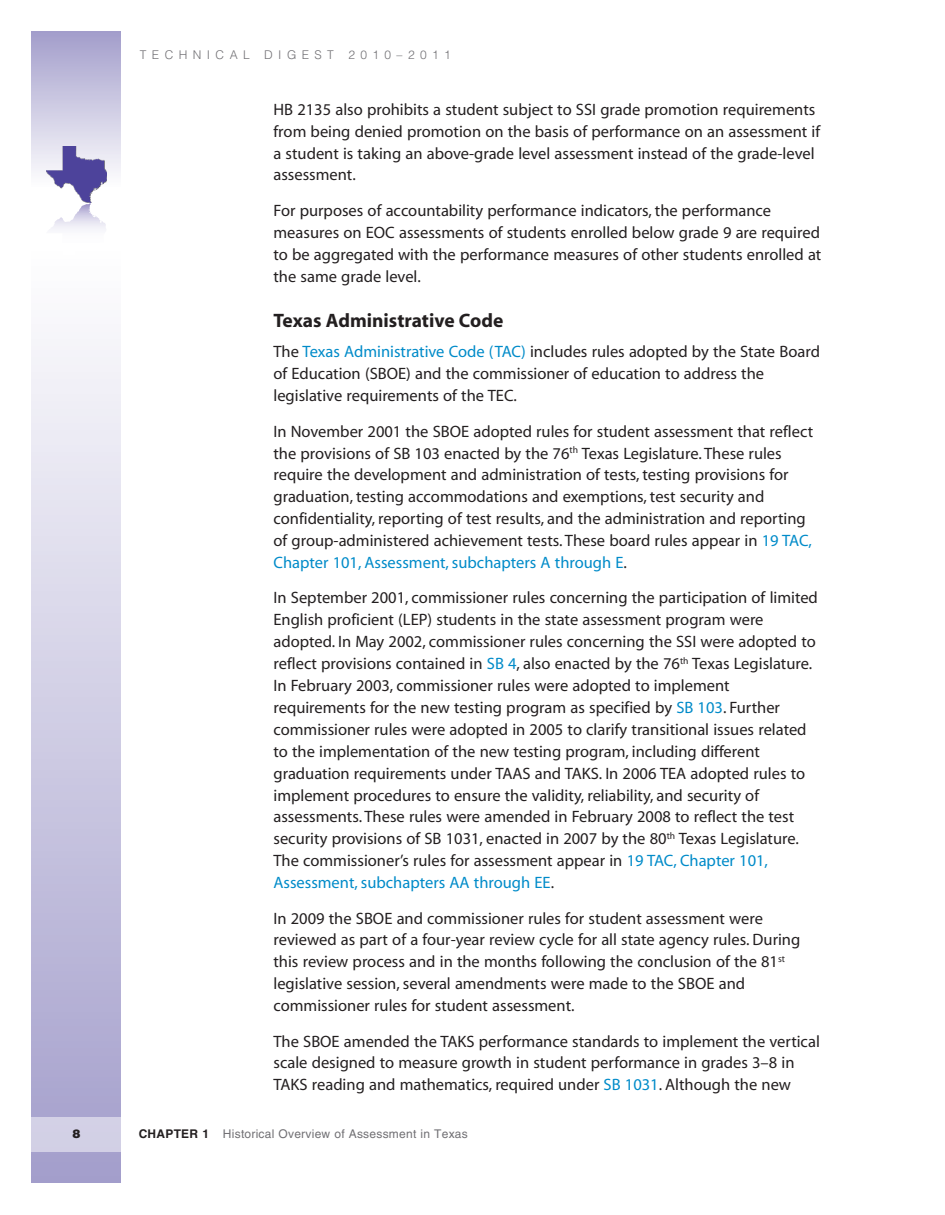
<style>
.page{position:relative;width:945px;height:1215px;background:#fff}
.page>*{position:absolute;margin:0;border:0;box-sizing:border-box;transform-origin:0 0}
.t1{font:700 19.5px "Myriad";color:#231f20}
.t2{font:16.5px/21.9px "Myriad";color:#231f20}
.t3{font:12px "Helvetica";letter-spacing:.02em;color:#717074}
.t4{font:300 12px "Helvetica";letter-spacing:.45em;color:#717074}
.t5{font:900 12px "Helvetica";color:#231f20}
.s1{color:#008bc9}
.s2{font-weight:700;color:#231f20}
</style>
<div class="page">
<div style="left:31px;top:32px;width:90px;height:155px;background:linear-gradient(to bottom,#a39ecb,#fdfdfe)"></div>
<div style="left:31px;top:251px;width:90px;height:932px;background:linear-gradient(to bottom,#fefefe,#a39ecb)"></div>
<div style="left:31px;top:1117px;width:90px;height:34px;background:#d2d0e5"></div>
<img style="left:46px;top:146px;width:60px;height:57px">
<svg style="left:46px;top:203px;width:61px;height:52px"></svg>
<p class="t5" style="left:72px;top:1126px;width:10px">8</p>
<p class="t4" style="left:140px;top:47px;width:313px">TECHNICAL DIGEST 2010–2011</p>
<p class="t2" style="left:273px;top:99px;width:548px">HB 2135 also prohibits a student subject to SSI grade promotion requirements from being denied promotion on the basis of performance on an assessment if a student is taking an above-grade level assessment instead of the grade-level assessment.</p>
<p class="t2" style="left:273px;top:200px;width:549px">For purposes of accountability performance indicators, the performance measures on EOC assessments of students enrolled below grade 9 are required to be aggregated with the performance measures of other students enrolled at the same grade level.</p>
<p class="t1" style="left:273px;top:310px;width:231px">Texas Administrative Code</p>
<p class="t2" style="left:273px;top:342px;width:548px">The <span class="s1">Texas Administrative Code (TAC)</span> includes rules adopted by the State Board of Education (SBOE) and the commissioner of education to address the legislative requirements of the TEC.</p>
<p class="t2" style="left:273px;top:421px;width:541px">In November 2001 the SBOE adopted rules for student assessment that reflect the provisions of SB 103 enacted by the 76<sup>th</sup> Texas Legislature. These rules require the development and administration of tests, testing provisions for graduation, testing accommodations and exemptions, test security and confidentiality, reporting of test results, and the administration and reporting of group-administered achievement tests. These board rules appear in <span class="s1">19 TAC, Chapter 101, Assessment, subchapters A through E</span>.</p>
<p class="t2" style="left:273px;top:588px;width:546px">In September 2001, commissioner rules concerning the participation of limited English proficient (LEP) students in the state assessment program were adopted. In May 2002, commissioner rules concerning the SSI were adopted to reflect provisions contained in <span class="s1">SB 4</span>, also enacted by the 76<sup>th</sup> Texas Legislature.<br>In February 2003, commissioner rules were adopted to implement requirements for the new testing program as specified by <span class="s1">SB 103</span>. Further commissioner rules were adopted in 2005 to clarify transitional issues related to the implementation of the new testing program, including different graduation requirements under TAAS and TAKS. In 2006 TEA adopted rules to implement procedures to ensure the validity, reliability, and security of assessments. These rules were amended in February 2008 to reflect the test security provisions of SB 1031, enacted in 2007 by the 80<sup>th</sup> Texas Legislature.<br>The commissioner’s rules for assessment appear in <span class="s1">19 TAC, Chapter 101, Assessment, subchapters AA through EE</span>.</p>
<p class="t2" style="left:273px;top:908px;width:528px">In 2009 the SBOE and commissioner rules for student assessment were reviewed as part of a four-year review cycle for all state agency rules. During this review process and in the months following the conclusion of the 81<sup>st </sup>legislative session, several amendments were made to the SBOE and commissioner rules for student assessment.</p>
<p class="t2" style="left:273px;top:1031px;width:548px">The SBOE amended the TAKS performance standards to implement the vertical scale designed to measure growth in student performance in grades 3–8 in<br>TAKS reading and mathematics, required under <span class="s1">SB 1031</span>. Although the new</p>
<p class="t3" style="left:139px;top:1127px;width:331px"><span class="s2">CHAPTER 1</span> Historical Overview of Assessment in Texas</p>
</div>
